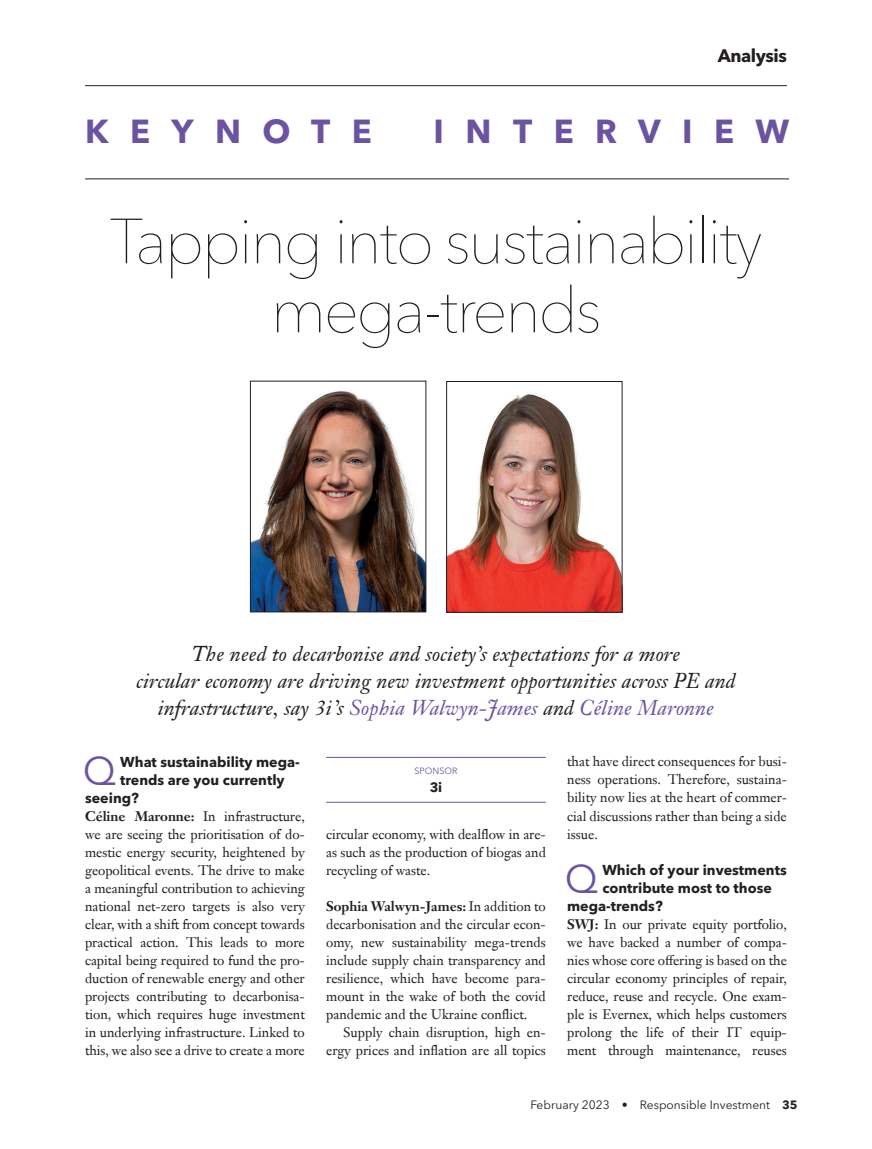
<style>
.page{position:relative;width:872px;height:1149px;background:#fff}
.page>*{position:absolute;margin:0;border:0;box-sizing:border-box;transform-origin:0 0}
.t1{font:200 63px/69px "Avenir Next LT Pro";letter-spacing:-.04em;color:#231f20;text-align:center}
.t2{font:39.6px "Avenir Next LT Pro";color:#6b53a2}
.t3{font:700 33px "Avenir Next LT Pro";letter-spacing:.65em;color:#6b53a2}
.t4{font:italic 21px/27px "Janson Text LT Pro";letter-spacing:.005em;color:#231f20;text-align:center}
.t5{font:700 18px "Avenir Next LT Pro";letter-spacing:-.025em;color:#231f20}
.t6{font:700 14.25px "Avenir Next LT Pro";color:#231f20}
.t7{font:13.5px/18px "Janson Text LT Pro";color:#231f20;text-align:justify}
.t8{font:700 13.5px "Avenir Next LT Pro";color:#231f20}
.t9{font:12px "Avenir Next LT Pro";color:#231f20}
.t10{font:9px "Avenir Next LT Pro";color:#6b53a2}
.s1{color:#6b53a2}
.s2{font-weight:700}
</style>
<div class="page">
<hr style="left:85px;top:85px;width:702px;height:1px;background:#231f20">
<hr style="left:326px;top:756px;width:220px;height:1px;background:#6b53a2">
<hr style="left:326px;top:801px;width:220px;height:1px;background:#6b53a2">
<img style="left:252px;top:390px;width:172px;height:220px">
<div style="left:250px;top:381px;width:176px;height:231px;border:1px solid #231f20"></div>
<hr style="left:85px;top:178px;width:704px;height:1px;background:#231f20">
<img style="left:448px;top:394px;width:172px;height:216px">
<div style="left:446px;top:381px;width:176px;height:231px;border:1px solid #231f20"></div>
<h3 class="t5" style="left:717px;top:45px;width:71px">Analysis</h3>
<h3 class="t3" style="left:85px;top:111px;width:288px">KEYNOTE</h3>
<h3 class="t3" style="left:433px;top:111px;width:357px">INTERVIEW</h3>
<h1 class="t1" style="left:109px;top:207px;width:654px">Tapping into sustainability mega-trends</h1>
<h3 class="t4" style="left:136px;top:640px;width:601px">The need to decarbonise and society’s expectations for a more<br>circular economy are driving new investment opportunities across PE and infrastructure, say 3i’s <span class="s1">Sophia Walwyn-James</span> and <span class="s1">Céline Maronne</span></h3>
<h2 class="t2" style="left:83px;top:746px;width:35px">Q</h2>
<p class="t6" style="left:120px;top:752px;width:181px">What sustainability mega-</p>
<p class="t6" style="left:120px;top:770px;width:166px">trends are you currently</p>
<p class="t6" style="left:85px;top:788px;width:55px">seeing?</p>
<p class="t7" style="left:85px;top:806px;width:221px"><span class="s2">Céline Maronne:</span> In infrastructure, we are seeing the prioritisation of do&shy;mestic energy security, heightened by geopolitical events. The drive to make a meaningful contribution to achieving national net-zero targets is also very clear, with a shift from concept towards practical action. This leads to more capital being required to fund the pro&shy;duction of renewable energy and other projects contributing to decarbonisa&shy;tion, which requires huge investment in underlying infrastructure. Linked to this, we also see a drive to create a more</p>
<p class="t10" style="left:414px;top:765px;width:44px">SPONSOR</p>
<p class="t8" style="left:430px;top:778px;width:14px">3i</p>
<p class="t7" style="left:326px;top:824px;width:221px">circular economy, with dealflow in are&shy;as such as the production of biogas and recycling of waste.</p>
<p class="t7" style="left:326px;top:896px;width:221px"><span class="s2">Sophia Walwyn-James:</span> In addition to decarbonisation and the circular econ&shy;omy, new sustainability mega-trends include supply chain transparency and resilience, which have become para&shy;mount in the wake of both the covid pandemic and the Ukraine conflict.</p>
<p class="t7" style="left:326px;top:1022px;width:221px;text-align:right">Supply chain disruption, high en&shy;ergy prices and inflation are all topics</p>
<p class="t7" style="left:567px;top:752px;width:221px">that have direct consequences for busi&shy;ness operations. Therefore, sustaina&shy;bility now lies at the heart of commer&shy;cial discussions rather than being a side issue.</p>
<h2 class="t2" style="left:565px;top:854px;width:35px">Q</h2>
<p class="t6" style="left:602px;top:860px;width:186px">Which of your investments</p>
<p class="t6" style="left:602px;top:878px;width:171px">contribute most to those</p>
<p class="t6" style="left:567px;top:896px;width:97px">mega-trends?</p>
<p class="t7" style="left:567px;top:914px;width:221px"><span class="s2">SWJ:</span> In our private equity portfolio, we have backed a number of compa&shy;nies whose core offering is based on the circular economy principles of repair, reduce, reuse and recycle. One exam&shy;ple is Evernex, which helps customers prolong the life of their IT equip&shy;ment through maintenance, reuses</p>
<p class="t9" style="left:530px;top:1097px;width:269px">February 2023 • Responsible Investment <span class="s2">35</span></p>
</div>
